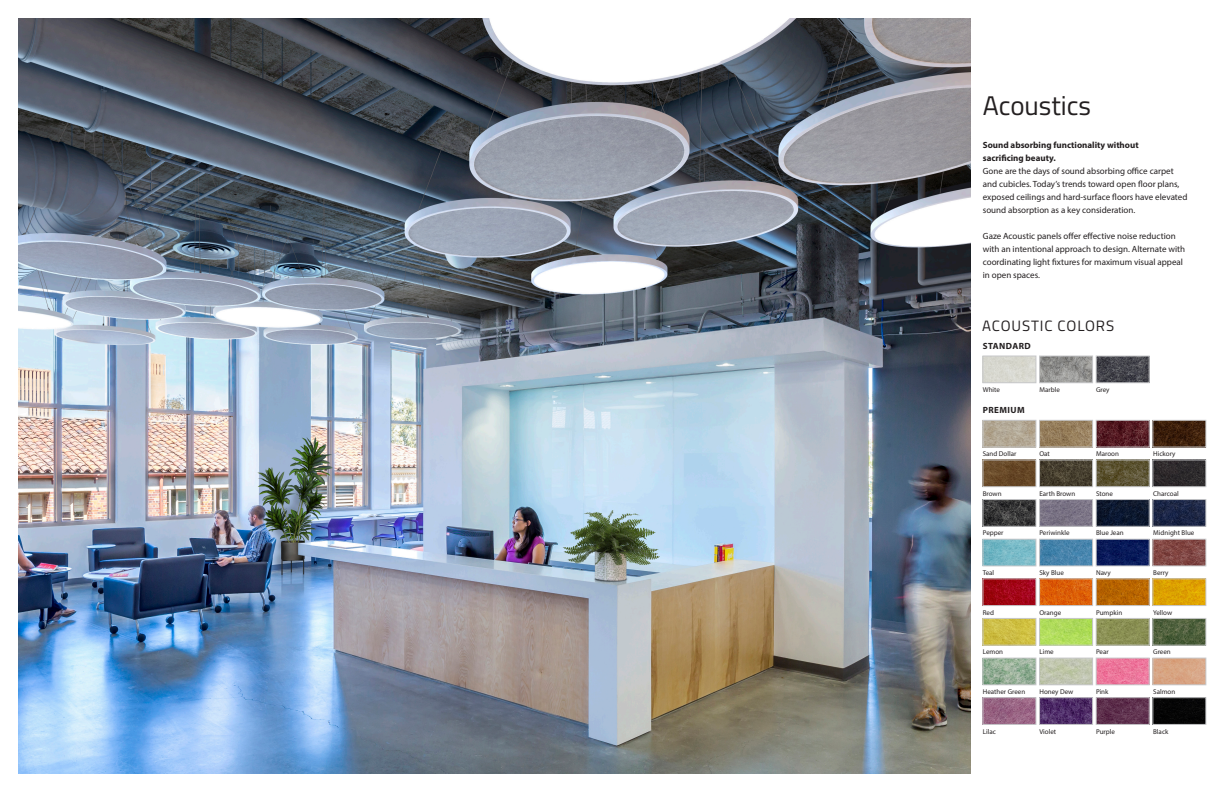
<style>
.page{position:relative;width:1224px;height:792px;background:#fff}
.page>*{position:absolute;margin:0;border:0;box-sizing:border-box;transform-origin:0 0}
.t1{font:27px "Titillium";color:#231f20}
.t2{font:15px "Titillium";letter-spacing:.06em;color:#231f20}
.t3{font:9px/13px "Myriad Pro";color:#231f20}
.t4{font:700 9px/13px "Myriad Pro";color:#231f20}
.t5{font:700 9px "Myriad Pro";letter-spacing:.05em;color:#231f20}
.t6{font:7px "Myriad Pro";color:#231f20}
</style>
<div class="page">
<img style="left:18px;top:18px;width:953px;height:756px">
<img style="left:1098px;top:358px;width:49px;height:23px">
<div style="left:1096px;top:356px;width:53px;height:27px;border:1px solid #c7c8ca"></div>
<img style="left:1098px;top:422px;width:49px;height:23px">
<div style="left:1096px;top:420px;width:53px;height:27px;border:1px solid #c7c8ca"></div>
<img style="left:1098px;top:462px;width:49px;height:23px">
<div style="left:1096px;top:460px;width:53px;height:27px;border:1px solid #c7c8ca"></div>
<img style="left:1098px;top:501px;width:49px;height:23px">
<div style="left:1096px;top:499px;width:53px;height:27px;border:1px solid #c7c8ca"></div>
<img style="left:1098px;top:541px;width:49px;height:23px">
<img style="left:1098px;top:581px;width:49px;height:23px">
<div style="left:1096px;top:579px;width:53px;height:27px;border:1px solid #c7c8ca"></div>
<img style="left:1098px;top:620px;width:49px;height:23px">
<div style="left:1096px;top:618px;width:53px;height:27px;border:1px solid #c7c8ca"></div>
<img style="left:1098px;top:660px;width:49px;height:23px">
<div style="left:1096px;top:658px;width:53px;height:27px;border:1px solid #c7c8ca"></div>
<img style="left:1098px;top:700px;width:49px;height:23px">
<div style="left:1096px;top:698px;width:53px;height:27px;border:1px solid #c7c8ca"></div>
<img style="left:1155px;top:422px;width:49px;height:23px">
<div style="left:1153px;top:420px;width:53px;height:27px;border:1px solid #c7c8ca"></div>
<img style="left:1155px;top:462px;width:49px;height:23px">
<div style="left:1153px;top:460px;width:53px;height:27px;border:1px solid #c7c8ca"></div>
<img style="left:1155px;top:501px;width:49px;height:23px">
<div style="left:1153px;top:499px;width:53px;height:27px;border:1px solid #c7c8ca"></div>
<img style="left:1155px;top:541px;width:49px;height:23px">
<div style="left:1153px;top:539px;width:53px;height:27px;border:1px solid #c7c8ca"></div>
<img style="left:1155px;top:581px;width:49px;height:23px">
<div style="left:1153px;top:579px;width:53px;height:27px;border:1px solid #c7c8ca"></div>
<img style="left:1155px;top:620px;width:49px;height:23px">
<div style="left:1153px;top:618px;width:53px;height:27px;border:1px solid #c7c8ca"></div>
<img style="left:1155px;top:660px;width:49px;height:23px">
<div style="left:1153px;top:658px;width:53px;height:27px;border:1px solid #c7c8ca"></div>
<img style="left:1155px;top:700px;width:49px;height:23px">
<div style="left:1153px;top:698px;width:53px;height:27px;border:1px solid #c7c8ca"></div>
<img style="left:985px;top:358px;width:49px;height:23px">
<div style="left:983px;top:356px;width:53px;height:27px;border:1px solid #c7c8ca"></div>
<img style="left:985px;top:422px;width:49px;height:23px">
<div style="left:983px;top:420px;width:53px;height:27px;border:1px solid #c7c8ca"></div>
<img style="left:985px;top:462px;width:49px;height:23px">
<div style="left:983px;top:460px;width:53px;height:27px;border:1px solid #c7c8ca"></div>
<img style="left:985px;top:501px;width:49px;height:23px">
<div style="left:983px;top:499px;width:53px;height:27px;border:1px solid #c7c8ca"></div>
<img style="left:985px;top:541px;width:49px;height:23px">
<div style="left:983px;top:539px;width:53px;height:27px;border:1px solid #c7c8ca"></div>
<img style="left:985px;top:581px;width:49px;height:23px">
<div style="left:983px;top:579px;width:53px;height:27px;border:1px solid #c7c8ca"></div>
<img style="left:985px;top:620px;width:49px;height:23px">
<div style="left:983px;top:618px;width:53px;height:27px;border:1px solid #c7c8ca"></div>
<img style="left:985px;top:660px;width:49px;height:23px">
<div style="left:983px;top:658px;width:53px;height:27px;border:1px solid #c7c8ca"></div>
<img style="left:985px;top:700px;width:49px;height:23px">
<div style="left:983px;top:698px;width:53px;height:27px;border:1px solid #c7c8ca"></div>
<img style="left:1041px;top:358px;width:50px;height:23px">
<div style="left:1039px;top:356px;width:54px;height:27px;border:1px solid #c7c8ca"></div>
<img style="left:1041px;top:422px;width:50px;height:23px">
<div style="left:1039px;top:420px;width:54px;height:27px;border:1px solid #c7c8ca"></div>
<img style="left:1041px;top:462px;width:50px;height:23px">
<div style="left:1039px;top:460px;width:54px;height:27px;border:1px solid #c7c8ca"></div>
<img style="left:1041px;top:501px;width:50px;height:23px">
<div style="left:1039px;top:499px;width:54px;height:27px;border:1px solid #c7c8ca"></div>
<img style="left:1041px;top:541px;width:50px;height:23px">
<div style="left:1039px;top:539px;width:54px;height:27px;border:1px solid #c7c8ca"></div>
<img style="left:1041px;top:581px;width:50px;height:23px">
<div style="left:1039px;top:579px;width:54px;height:27px;border:1px solid #c7c8ca"></div>
<img style="left:1041px;top:620px;width:50px;height:23px">
<div style="left:1039px;top:618px;width:54px;height:27px;border:1px solid #c7c8ca"></div>
<img style="left:1041px;top:660px;width:50px;height:23px">
<div style="left:1039px;top:658px;width:54px;height:27px;border:1px solid #c7c8ca"></div>
<img style="left:1041px;top:700px;width:50px;height:23px">
<div style="left:1039px;top:698px;width:54px;height:27px;border:1px solid #c7c8ca"></div>
<p class="t1" style="left:983px;top:86px;width:110px">Acoustics</p>
<p class="t4" style="left:983px;top:138px;width:157px">Sound absorbing functionality without sacrificing beauty.</p>
<p class="t3" style="left:983px;top:165px;width:206px">Gone are the days of sound absorbing office carpet and cubicles. Today’s trends toward open floor plans, exposed ceilings and hard-surface floors have elevated sound absorption as a key consideration.</p>
<p class="t3" style="left:983px;top:230px;width:204px">Gaze Acoustic panels offer effective noise reduction with an intentional approach to design. Alternate with coordinating light fixtures for maximum visual appeal in open spaces.</p>
<p class="t2" style="left:982px;top:315px;width:133px">ACOUSTIC COLORS</p>
<p class="t5" style="left:983px;top:340px;width:50px">STANDARD</p>
<p class="t6" style="left:983px;top:385px;width:19px">White</p>
<p class="t6" style="left:1096px;top:385px;width:15px">Grey</p>
<p class="t6" style="left:1039px;top:385px;width:22px">Marble</p>
<p class="t5" style="left:983px;top:405px;width:44px">PREMIUM</p>
<p class="t6" style="left:983px;top:449px;width:35px">Sand Dollar</p>
<p class="t6" style="left:983px;top:489px;width:20px">Brown</p>
<p class="t6" style="left:983px;top:529px;width:22px">Pepper</p>
<p class="t6" style="left:983px;top:568px;width:13px">Teal</p>
<p class="t6" style="left:983px;top:608px;width:13px">Red</p>
<p class="t6" style="left:983px;top:648px;width:22px">Lemon</p>
<p class="t6" style="left:983px;top:687px;width:44px">Heather Green</p>
<p class="t6" style="left:983px;top:727px;width:15px">Lilac</p>
<p class="t6" style="left:1039px;top:449px;width:12px">Oat</p>
<p class="t6" style="left:1039px;top:489px;width:37px">Earth Brown</p>
<p class="t6" style="left:1039px;top:529px;width:32px">Periwinkle</p>
<p class="t6" style="left:1039px;top:568px;width:26px">Sky Blue</p>
<p class="t6" style="left:1039px;top:608px;width:23px">Orange</p>
<p class="t6" style="left:1039px;top:648px;width:16px">Lime</p>
<p class="t6" style="left:1039px;top:687px;width:35px">Honey Dew</p>
<p class="t6" style="left:1039px;top:727px;width:18px">Violet</p>
<p class="t6" style="left:1096px;top:449px;width:24px">Maroon</p>
<p class="t6" style="left:1096px;top:489px;width:18px">Stone</p>
<p class="t6" style="left:1096px;top:529px;width:29px">Blue Jean</p>
<p class="t6" style="left:1096px;top:568px;width:16px">Navy</p>
<p class="t6" style="left:1096px;top:608px;width:28px">Pumpkin</p>
<p class="t6" style="left:1096px;top:648px;width:14px">Pear</p>
<p class="t6" style="left:1096px;top:687px;width:14px">Pink</p>
<p class="t6" style="left:1096px;top:727px;width:20px">Purple</p>
<p class="t6" style="left:1153px;top:449px;width:24px">Hickory</p>
<p class="t6" style="left:1153px;top:489px;width:27px">Charcoal</p>
<p class="t6" style="left:1153px;top:529px;width:43px">Midnight Blue</p>
<p class="t6" style="left:1153px;top:568px;width:17px">Berry</p>
<p class="t6" style="left:1153px;top:608px;width:21px">Yellow</p>
<p class="t6" style="left:1153px;top:648px;width:19px">Green</p>
<p class="t6" style="left:1153px;top:687px;width:24px">Salmon</p>
<p class="t6" style="left:1153px;top:727px;width:17px">Black</p>
</div>
